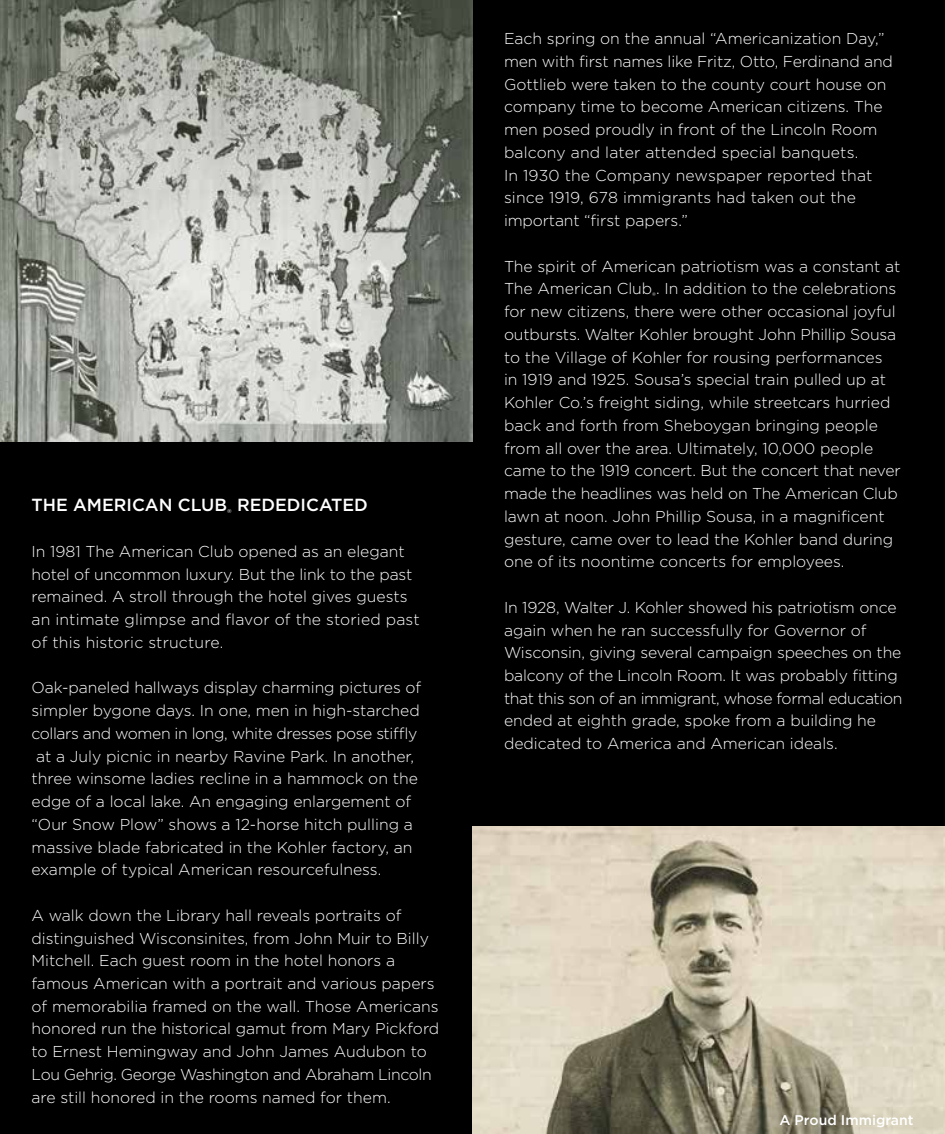
<style>
.page{position:relative;width:945px;height:1134px;background:#000}
.page>*{position:absolute;margin:0;border:0;box-sizing:border-box;transform-origin:0 0}
.t1{font:500 17.5px "Gotham";color:#fff}
.t2{font:300 15.75px/22.8px "Gotham";color:#fff}
.t3{font:300 15.75px "Gotham";letter-spacing:-.025em;color:#fff}
.t4{font:500 14px "Gotham";color:#fff}
</style>
<div class="page">
<img style="left:0;top:0;width:472px;height:441px">
<img style="left:472px;top:827px;width:473px;height:307px">
<p class="t1" style="left:32px;top:494px;width:338px">THE AMERICAN CLUB<sub>®</sub> REDEDICATED</p>
<p class="t2" style="left:32px;top:539px;width:390px">In 1981 The American Club opened as an elegant hotel of uncommon luxury. But the link to the past remained. A stroll through the hotel gives guests an intimate glimpse and flavor of the storied past of this historic structure.</p>
<p class="t2" style="left:32px;top:676px;width:391px">Oak-paneled hallways display charming pictures of</p>
<p class="t2" style="left:32px;top:699px;width:390px">simpler bygone days. In one, men in high-starched</p>
<p class="t3" style="left:32px;top:723px;width:387px">collars and women in long, white dresses pose stiffly</p>
<p class="t2" style="left:36px;top:744px;width:379px">at a July picnic in nearby Ravine Park. In another,</p>
<p class="t2" style="left:32px;top:767px;width:388px">three winsome ladies recline in a hammock on the</p>
<p class="t2" style="left:32px;top:790px;width:381px">edge of a local lake. An engaging enlargement of</p>
<p class="t2" style="left:32px;top:812px;width:383px">“Our Snow Plow” shows a 12-horse hitch pulling a</p>
<p class="t2" style="left:32px;top:835px;width:382px">massive blade fabricated in the Kohler factory, an</p>
<p class="t2" style="left:32px;top:858px;width:351px">example of typical American resourcefulness.</p>
<p class="t2" style="left:32px;top:903px;width:409px">A walk down the Library hall reveals portraits of distinguished Wisconsinites, from John Muir to Billy Mitchell. Each guest room in the hotel honors a famous American with a portrait and various papers of memorabilia framed on the wall. Those Americans honored run the historical gamut from Mary Pickford to Ernest Hemingway and John James Audubon to Lou Gehrig. George Washington and Abraham Lincoln are still honored in the rooms named for them.</p>
<p class="t2" style="left:504px;top:27px;width:390px">Each spring on the annual “Americanization Day,” men with first names like Fritz, Otto, Ferdinand and Gottlieb were taken to the county court house on company time to become American citizens. The men posed proudly in front of the Lincoln Room balcony and later attended special banquets.<br>In 1930 the Company newspaper reported that since 1919, 678 immigrants had taken out the important “first papers.”</p>
<p class="t2" style="left:504px;top:254px;width:398px">The spirit of American patriotism was a constant at The American Club<sub>®</sub>. In addition to the celebrations for new citizens, there were other occasional joyful outbursts. Walter Kohler brought John Phillip Sousa to the Village of Kohler for rousing performances<br>in 1919 and 1925. Sousa’s special train pulled up at Kohler Co.’s freight siding, while streetcars hurried back and forth from Sheboygan bringing people from all over the area. Ultimately, 10,000 people came to the 1919 concert. But the concert that never made the headlines was held on The American Club lawn at noon. John Phillip Sousa, in a magnificent gesture, came over to lead the Kohler band during one of its noontime concerts for employees.</p>
<p class="t2" style="left:504px;top:595px;width:400px">In 1928, Walter J. Kohler showed his patriotism once again when he ran successfully for Governor of Wisconsin, giving several campaign speeches on the balcony of the Lincoln Room. It was probably fitting that this son of an immigrant, whose formal education ended at eighth grade, spoke from a building he dedicated to America and American ideals.</p>
<p class="t4" style="left:779px;top:1111px;width:136px">A Proud Immigrant</p>
</div>
